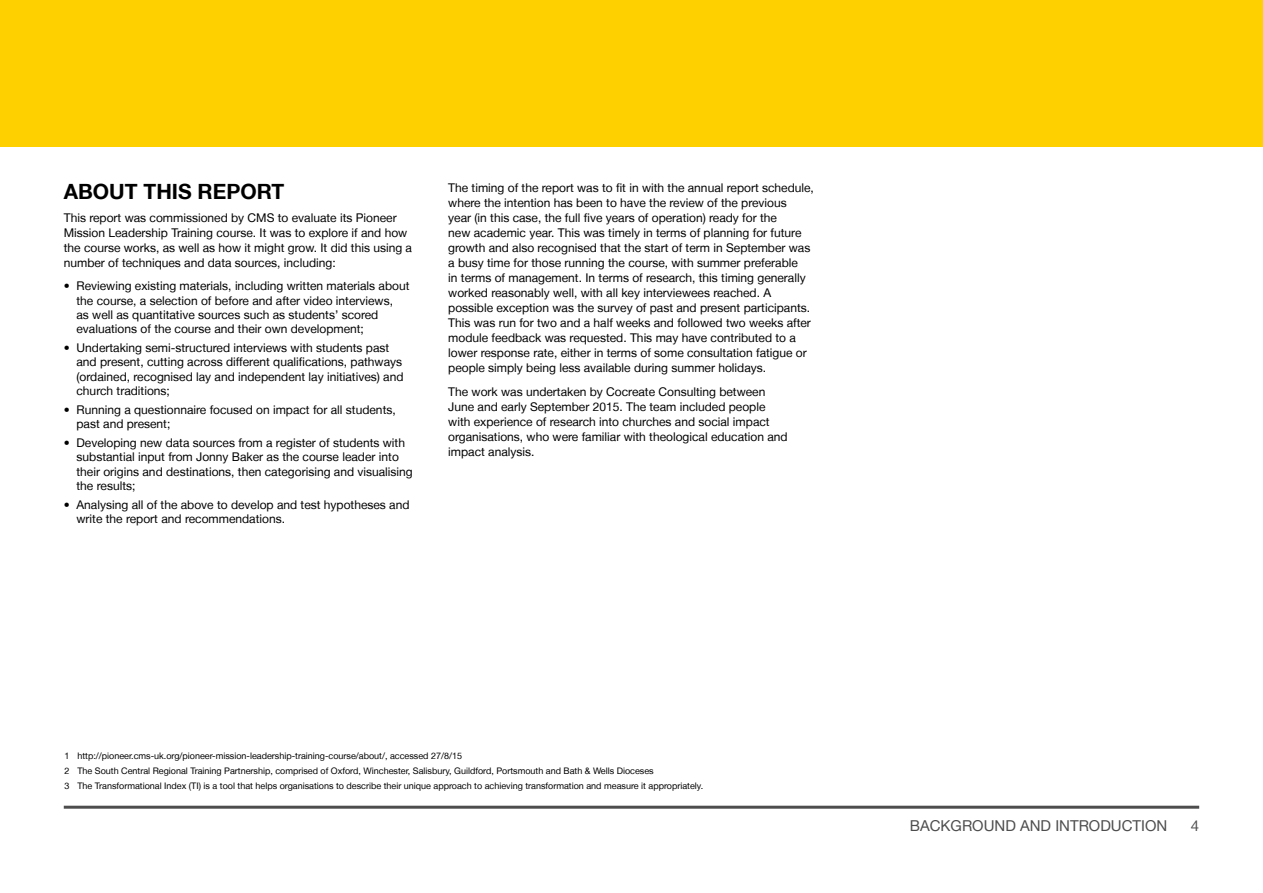
<style>
.page{position:relative;width:1263px;height:893px;background:#fff}
.page>*{position:absolute;margin:0;border:0;box-sizing:border-box;transform-origin:0 0}
.t1{font:700 21px "Helvetica Neue LT";color:#000}
.t2{font:15px "Helvetica Neue LT";color:#4d4d4d}
.t3{font:12px/15px "Helvetica Neue LT";color:#000}
.t4{font:9px/15px "Helvetica Neue LT";color:#000}
</style>
<div class="page">
<div style="left:0;top:0;width:1263px;height:147px;background:#ffd000"></div>
<hr style="left:64px;top:806px;width:1135px;height:3px;background:#4d4d4d">
<h1 class="t1" style="left:64px;top:178px;width:221px">ABOUT THIS REPORT</h1>
<p class="t3" style="left:64px;top:210px;width:350px">This report was commissioned by CMS to evaluate its Pioneer Mission Leadership Training course. It was to explore if and how the course works, as well as how it might grow. It did this using a number of techniques and data sources, including:</p>
<p class="t3" style="left:77px;top:278px;width:334px;line-height:14.4px;text-indent:-13px">• Reviewing existing materials, including written materials about the course, a selection of before and after video interviews,<br>as well as quantitative sources such as students’ scored evaluations of the course and their own development;</p>
<p class="t3" style="left:77px;top:340px;width:328px;line-height:14.4px;text-indent:-13px">• Undertaking semi-structured interviews with students past and present, cutting across different qualifications, pathways (ordained, recognised lay and independent lay initiatives) and church traditions;</p>
<p class="t3" style="left:77px;top:402px;width:321px;line-height:14.4px;text-indent:-13px">• Running a questionnaire focused on impact for all students, past and present;</p>
<p class="t3" style="left:77px;top:435px;width:338px;line-height:14.4px;text-indent:-13px">• Developing new data sources from a register of students with substantial input from Jonny Baker as the course leader into their origins and destinations, then categorising and visualising the results;</p>
<p class="t3" style="left:77px;top:497px;width:334px;line-height:14.4px;text-indent:-13px">• Analysing all of the above to develop and test hypotheses and write the report and recommendations.</p>
<p class="t3" style="left:448px;top:180px;width:367px">The timing of the report was to fit in with the annual report schedule, where the intention has been to have the review of the previous<br>year (in this case, the full five years of operation) ready for the<br>new academic year. This was timely in terms of planning for future growth and also recognised that the start of term in September was a busy time for those running the course, with summer preferable<br>in terms of management. I n terms of research, this timing generally worked reasonably well, with all key interviewees reached. A possible exception was the survey of past and present participants.<br>This was run for two and a half weeks and followed two weeks after module feedback was requested. This may have contributed to a lower response rate, either in terms of some consultation fatigue or people simply being less available during summer holidays.</p>
<p class="t3" style="left:448px;top:384px;width:341px">The work was undertaken by Cocreate Consulting between June and early September 2015. The team included people with experience of research into churches and social impact organisations, who were familiar with theological education and impact analysis.</p>
<p class="t4" style="left:65px;top:748px;width:640px">1 http://pioneer.cms-uk.org/pioneer-mission-leadership-training-course/about/, accessed 27/8/15<br>2 The South Central Regional Training Partnership, comprised of Oxford, Winchester, Salisbury, Guildford, Portsmouth and Bath &amp; Wells Dioceses<br>3 The Transformational I ndex (TI) is a tool that helps organisations to describe their unique approach to achieving transformation and measure it appropriately.</p>
<p class="t2" style="left:910px;top:817px;width:257px">BACKGROUND AND INTRODUCTI ON</p>
<p class="t2" style="left:1191px;top:817px;width:10px">4</p>
</div>
